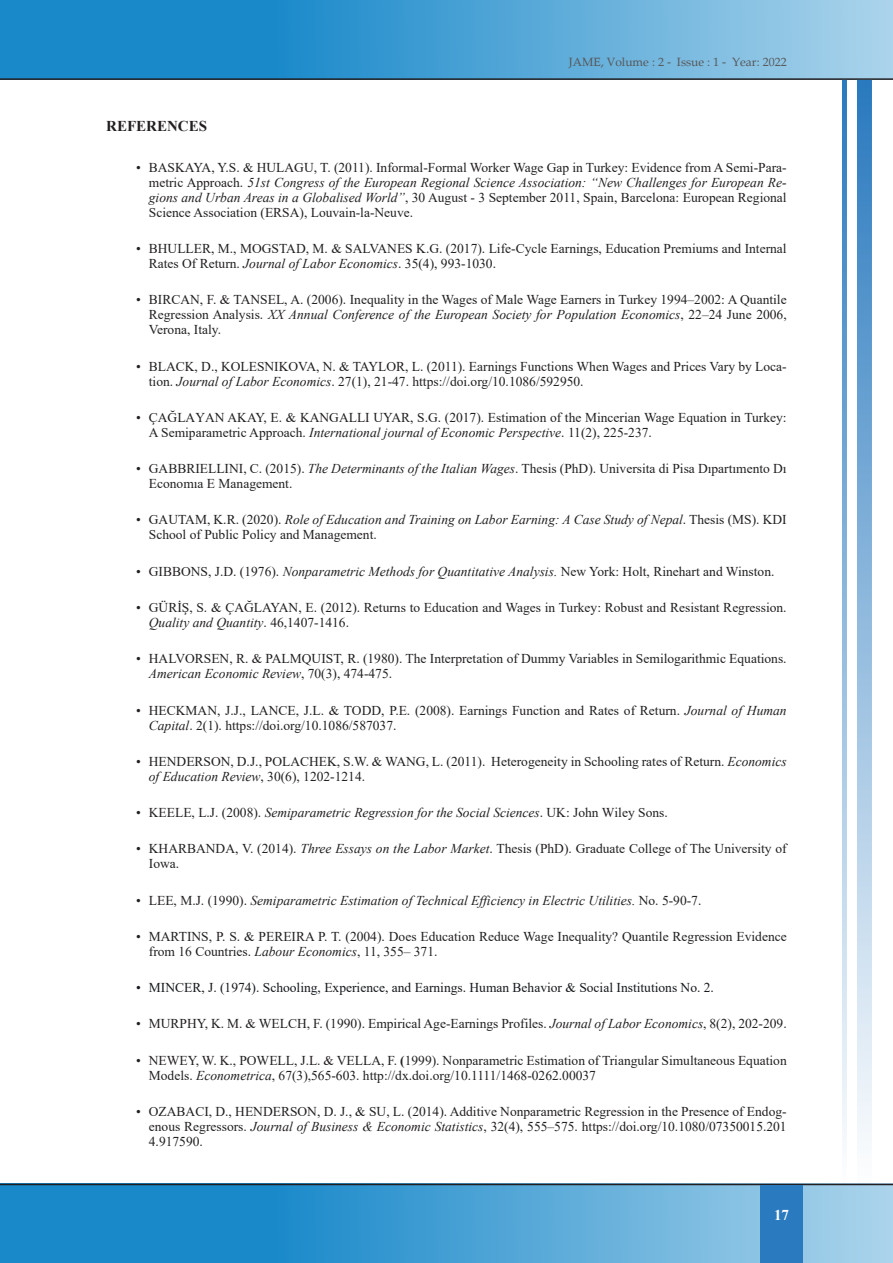
<style>
.page{position:relative;width:893px;height:1263px;background:#fff}
.page>*{position:absolute;margin:0;border:0;box-sizing:border-box;transform-origin:0 0}
.t1{font:700 15px "Times New Roman";color:#231f20}
.t2{font:700 15px "Times New Roman";color:#fff}
.t3{font:13.5px/15px "Times New Roman";color:#231f20}
.t4{font:italic 13.5px "Times New Roman";color:#231f20}
.t5{font:13.5px "Times New Roman";color:#15181c}
.t6{font:12px "Palatino";color:#57585a}
.s1{font-style:italic}
.s2{font-style:normal}
.s3{font-weight:700}
</style>
<div class="page">
<svg style="left:1px;top:0;width:892px;height:78px;background:#4ca3d5"></svg>
<svg style="left:1px;top:1185px;width:892px;height:78px;background:#48a1d4"></svg>
<hr style="left:0;top:1184px;width:1px;height:79px;background:#1989ca">
<hr style="left:0;top:0;width:1px;height:79px;background:#1989ca">
<hr style="left:0;top:78px;width:893px;height:2px;background:#231f20">
<hr style="left:0;top:1184px;width:893px;height:1px;background:#231f20">
<div style="left:760px;top:1185px;width:43px;height:78px;background:#2a7abf"></div>
<svg style="left:857px;top:80px;width:15px;height:1104px;background:#93bbde"></svg>
<svg style="left:842px;top:80px;width:5px;height:1104px;background:#93bbde"></svg>
<p class="t6" style="left:569px;top:55px;width:219px">JAME, Volume : 2 - Issue : 1 - Year: 2022</p>
<p class="t1" style="left:106px;top:115px;width:102px">REFERENCES</p>
<p class="t3" style="left:149px;top:159px;width:639px;text-align:justify;text-indent:-13px">• BASKAYA, Y.S. &amp; HULAGU, T. (2011). Informal-Formal Worker Wage Gap in Turkey: Evidence from A Semi-Para&shy;metric Approach. <span class="s1">51st Congress of the European Regional Science Association: “New Challenges for European Re&shy;gions and Urban Areas in a Globalised World”</span>, 30 August - 3 September 2011, Spain, Barcelona: European Regional Science Association (ERSA), Louvain-la-Neuve.</p>
<p class="t3" style="left:149px;top:241px;width:639px;text-indent:-13px">• BHULLER, M., MOGSTAD, M. &amp; SALVANES K.G. (2017). Life-Cycle Earnings, Education Premiums and Internal<br>Rates Of Return. <span class="s1">Journal of Labor Economics</span>. 35(4), 993-1030.</p>
<p class="t3" style="left:149px;top:292px;width:639px;text-align:justify;text-indent:-13px">• BIRCAN, F. &amp; TANSEL, A. (2006). Inequality in the Wages of Male Wage Earners in Turkey 1994–2002: A Quantile Regression Analysis. <span class="s1">XX Annual Conference of the European Society for Population Economics</span>, 22–24 June 2006, Verona, Italy.</p>
<p class="t3" style="left:149px;top:358px;width:639px;text-indent:-13px">• BLACK, D., KOLESNIKOVA, N. &amp; TAYLOR, L. (2011). Earnings Functions When Wages and Prices Vary by Loca&shy;tion. <span class="s1">Journal of Labor Economics</span>. 27(1), 21-47. https://doi.org/10.1086/592950.</p>
<p class="t3" style="left:149px;top:409px;width:639px;text-indent:-13px">• ÇAĞLAYAN AKAY, E. &amp; KANGALLI UYAR, S.G. (2017). Estimation of the Mincerian Wage Equation in Turkey:<br>A Semiparametric Approach. <span class="s1">International journal of Economic Perspective</span>. 11(2), 225-237.</p>
<p class="t3" style="left:149px;top:461px;width:639px;text-indent:-13px">• GABBRIELLINI, C. (2015). <span class="s1">The Determinants of the Italian Wages</span>. Thesis (PhD). Universita di Pisa Dıpartımento Dı<br>Economıa E Management.</p>
<p class="t3" style="left:149px;top:512px;width:639px;text-indent:-13px">• GAUTAM, K.R. (2020). <span class="s1">Role of Education and Training on Labor Earning: A Case Study of Nepal</span>. Thesis (MS). KDI<br>School of Public Policy and Management.</p>
<p class="t3" style="left:136px;top:563px;width:640px">• GIBBONS, J.D. (1976). <span class="s1">Nonparametric Methods for Quantitative Analysis.</span> New York: Holt, Rinehart and Winston.</p>
<p class="t3" style="left:149px;top:599px;width:639px;text-indent:-13px">• GÜRİŞ, S. &amp; ÇAĞLAYAN, E. (2012). Returns to Education and Wages in Turkey: Robust and Resistant Regression.<br><span class="s1">Quality and Quantity</span>. 46,1407-1416.</p>
<p class="t3" style="left:149px;top:651px;width:639px;text-indent:-13px">• HALVORSEN, R. &amp; PALMQUIST, R. (1980). The Interpretation of Dummy Variables in Semilogarithmic Equations.<br><span class="s1">American Economic Review</span>, 70(3), 474-475.</p>
<p class="t3" style="left:149px;top:702px;width:639px;text-indent:-13px">• HECKMAN, J.J., LANCE, J.L. &amp; TODD, P.E. (2008). Earnings Function and Rates of Return. <span class="s1">Journal of Human<br>Capital</span>. 2(1). https://doi.org/10.1086/587037.</p>
<p class="t3" style="left:149px;top:753px;width:639px;text-indent:-13px">• HENDERSON, D.J., POLACHEK, S.W. &amp; WANG, L. (2011). Heterogeneity in Schooling rates of Return. <span class="s1">Economics of Education Review</span>, 30(6), 1202-1214.</p>
<p class="t4" style="left:136px;top:803px;width:533px"><span class="s2">• KEELE, L.J. (2008).</span> Semiparametric Regression for the Social Sciences<span class="s2">. UK: John Wiley Sons.</span></p>
<p class="t3" style="left:149px;top:841px;width:639px;text-indent:-13px">• KHARBANDA, V. (2014). <span class="s1">Three Essays on the Labor Market</span>. Thesis (PhD). Graduate College of The University of<br>Iowa.</p>
<p class="t4" style="left:136px;top:891px;width:567px"><span class="s2">• LEE, M.J. (1990).</span> Semiparametric Estimation of Technical Efficiency in Electric Utilities. <span class="s2">No. 5-90-7.</span></p>
<p class="t3" style="left:149px;top:928px;width:639px;text-indent:-13px">• MARTINS, P. S. &amp; PEREIRA P. T. (2004). Does Education Reduce Wage Inequality? Quantile Regression Evidence from 16 Countries. <span class="s1">Labour Economics</span>, 11, 355– 371.</p>
<p class="t5" style="left:136px;top:978px;width:579px">• MINCER, J. (1974). Schooling, Experience, and Earnings. Human Behavior &amp; Social Institutions No. 2.</p>
<p class="t3" style="left:136px;top:1016px;width:652px">• MURPHY, K. M. &amp; WELCH, F. (1990). Empirical Age-Earnings Profiles. <span class="s1">Journal of Labor Economics</span>, 8(2), 202-209.</p>
<p class="t3" style="left:149px;top:1052px;width:639px;text-indent:-13px">• NEWEY, W. K., POWELL, J.L. &amp; VELLA, F. <span class="s3">(</span>1999). Nonparametric Estimation of Triangular Simultaneous Equation<br>Models. <span class="s1">Econometrica</span>, 67(3),565-603. http://dx.doi.org/10.1111/1468-0262.00037</p>
<p class="t3" style="left:149px;top:1103px;width:639px;text-align:justify;text-indent:-13px">• OZABACI, D., HENDERSON, D. J., &amp; SU, L. (2014). Additive Nonparametric Regression in the Presence of Endog&shy;enous Regressors. <span class="s1">Journal of Business &amp; Economic Statistics</span>, 32(4), 555–575. https://doi.org/10.1080/07350015.201<br>4.917590.</p>
<p class="t2" style="left:774px;top:1204px;width:16px">17</p>
</div>
